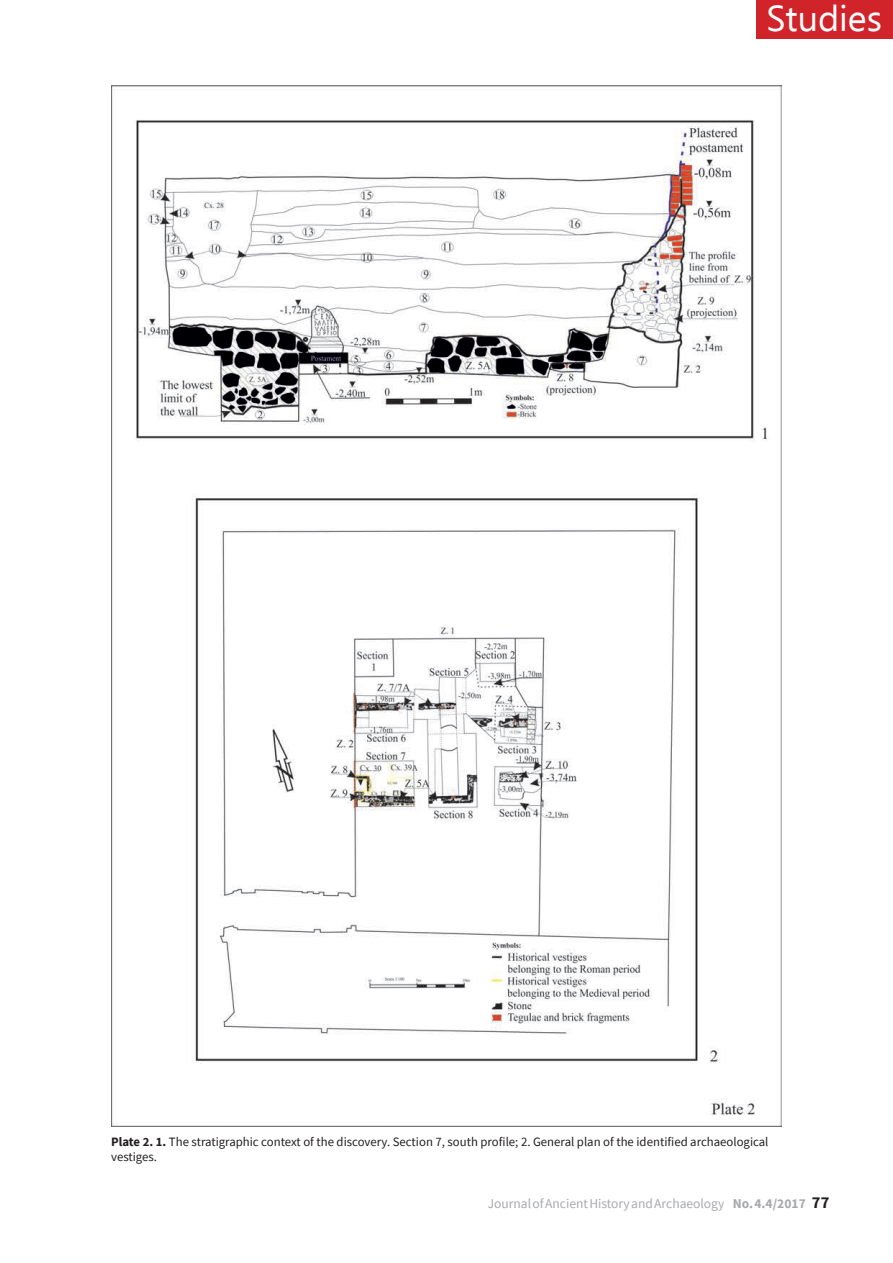
<style>
.page{position:relative;width:893px;height:1263px;background:#fff}
.page>*{position:absolute;margin:0;border:0;box-sizing:border-box;transform-origin:0 0}
.t1{font:36px "Ebrima";color:#fff}
.t2{font:700 16.5px "Source Sans Pro";color:#231f20}
.t3{font:13.5px "Source Sans Pro";color:#a8a9ad}
.Figuri_si_tabele{font:12.75px/15px "Source Sans Pro";color:#231f20}
.s1{font-weight:700}
</style>
<div class="page">
<div style="left:757px;top:0;width:136px;height:38px;background:#d1232a"></div>
<img style="left:111px;top:85px;width:671px;height:1041px">
<h1 class="t1" style="left:766px;top:-7px;width:117px">Studies</h1>
<p class="Figuri_si_tabele" style="left:111px;top:1134px;width:659px"><span class="s1">Plate 2. 1.</span> The stratigraphic context of the discovery. Section 7, south profile; 2. General plan of the identified archaeological vestiges.</p>
<p class="t2" style="left:812px;top:1191px;width:19px">77</p>
<p class="t3" style="left:488px;top:1195px;width:320px">Journal of Ancient History and Archaeology <span class="s1">No. 4.4/2017</span></p>
</div>
